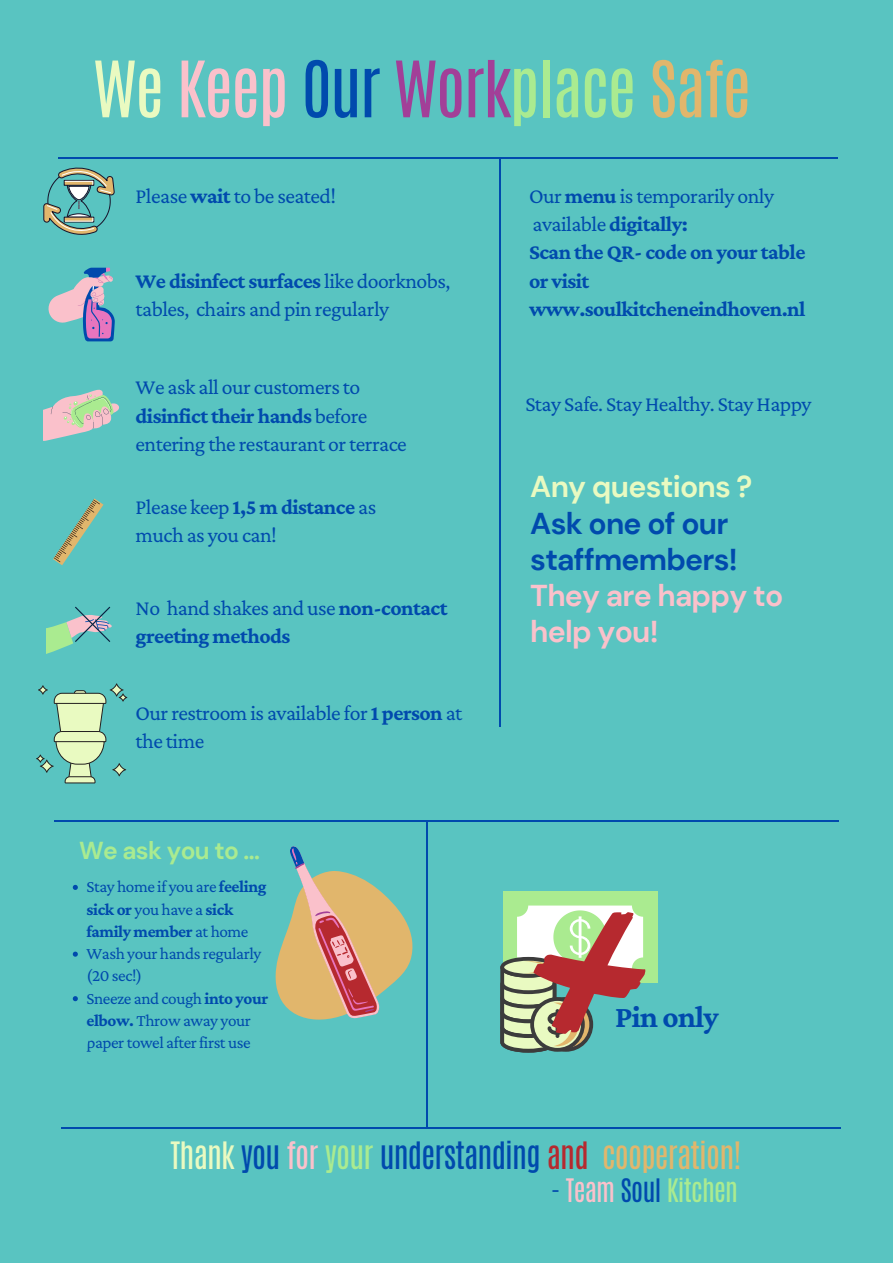
<style>
.page{position:relative;width:893px;height:1263px;background:#59c4c1}
.page>*{position:absolute;margin:0;border:0;box-sizing:border-box;transform-origin:0 0}
.t1{font:66px "Antonio";letter-spacing:-.025em;color:#aaeb90}
.t2{font:31.5px "Antonio";letter-spacing:-.025em;color:#004aad}
.t3{font:700 31.2px "Crimson Pro";letter-spacing:-.025em;color:#004aad}
.t4{font:700 30.15px/36.2px "DM Sans";letter-spacing:-.025em;color:#004aad}
.t5{font:700 30.15px/36.2px "DM Sans";letter-spacing:-.025em;color:#fac1cb}
.t6{font:700 30.15px "DM Sans";letter-spacing:-.025em;color:#e9fac1}
.t7{font:27px "Antonio";letter-spacing:-.025em;color:#aaeb90}
.t8{font:700 24.45px "DM Sans";letter-spacing:-.025em;color:#aaeb90}
.t9{font:21.75px/28.1px "Crimson Pro";letter-spacing:-.025em;color:#004aad}
.t10{font:700 21.75px/28.1px "Crimson Pro";letter-spacing:-.025em;color:#004aad}
.t11{font:17.17px/22.3px "Crimson Pro";letter-spacing:-.025em;color:#004aad}
.s1{color:#e9fac1}
.s2{color:#fac1cb}
.s3{color:#004aad}
.s4{color:#a23f98}
.s5{color:#e1b66c}
.s6{font-weight:700}
.s7{font-weight:400}
.s8{color:#aaeb90}
.s9{color:#b6292f}
</style>
<div class="page">
<svg style="left:47px;top:606px;width:64px;height:48px"></svg>
<svg style="left:43px;top:390px;width:76px;height:51px"></svg>
<svg style="left:49px;top:268px;width:66px;height:73px"></svg>
<hr style="left:499px;top:158px;width:2px;height:569px;background:#004aad">
<hr style="left:426px;top:822px;width:2px;height:306px;background:#004aad">
<hr style="left:54px;top:820px;width:785px;height:2px;background:#004aad">
<svg style="left:275px;top:846px;width:138px;height:174px"></svg>
<hr style="left:58px;top:157px;width:780px;height:1px;background:#004aad">
<hr style="left:61px;top:1127px;width:779px;height:2px;background:#004aad">
<svg style="left:53px;top:498px;width:50px;height:67px"></svg>
<div style="left:503px;top:891px;width:154px;height:92px;background:#aaeb90"></div>
<svg style="left:500px;top:904px;width:158px;height:148px"></svg>
<svg style="left:73px;top:885px;width:5px;height:5px"></svg>
<svg style="left:73px;top:951px;width:5px;height:6px"></svg>
<svg style="left:73px;top:996px;width:5px;height:5px"></svg>
<svg style="left:43px;top:167px;width:72px;height:68px"></svg>
<svg style="left:36px;top:683px;width:91px;height:100px"></svg>
<h1 class="t1" style="left:93px;top:42px;width:659px"><span class="s1">We</span> <span class="s2">Keep</span> <span class="s3">Our</span> <span class="s4">Work</span>place <span class="s5">Safe</span></h1>
<p class="t9" style="left:136px;top:182px;width:202px">Please <span class="s6">wait</span> to be seated!</p>
<p class="t9" style="left:136px;top:267px;width:316px"><span class="s6">We disinfect surfaces</span> like doorknobs, tables, chairs and pin regularly</p>
<p class="t9" style="left:136px;top:373px;width:273px">We ask all our customers to <span class="s6">disinfict their hands</span> before entering the restaurant or terrace</p>
<p class="t9" style="left:136px;top:492px;width:242px">Please keep <span class="s6">1,5 m distance</span> as much as you can!</p>
<p class="t10" style="left:136px;top:593px;width:313px"><span class="s7">No hand shakes and use</span> non-contact greeting methods</p>
<p class="t9" style="left:136px;top:698px;width:328px">Our restroom is available for <span class="s6">1 person</span> at the time</p>
<p class="t8" style="left:79px;top:834px;width:182px">We ask you to ...</p>
<p class="t11" style="left:86px;top:875px;width:183px">Stay home if you are <span class="s6">feeling sick or</span> you have a <span class="s6">sick family member</span> at home<br>Wash your hands regularly (20 sec!)<br>Sneeze and cough <span class="s6">into your elbow.</span> Throw away your paper towel after first use</p>
<p class="t10" style="left:529px;top:182px;width:278px"><span class="s7">Our</span> menu <span class="s7">is temporarily only available</span> digitally:<br>Scan the QR- code on your table or visit www.soulkitcheneindhoven.nl</p>
<p class="t9" style="left:525px;top:390px;width:288px">Stay Safe. Stay Healthy. Stay Happy</p>
<h3 class="t6" style="left:530px;top:467px;width:224px">Any questions ?</h3>
<h3 class="t4" style="left:530px;top:505px;width:209px">Ask one of our staffmembers!</h3>
<h3 class="t5" style="left:530px;top:577px;width:254px">They are happy to help you!</h3>
<h3 class="t3" style="left:615px;top:999px;width:105px">Pin only</h3>
<h2 class="t2" style="left:170px;top:1132px;width:573px"><span class="s1">Thank</span> you <span class="s2">for</span> <span class="s8">your</span> understanding <span class="s9">and</span> <span class="s5">cooperation!</span></h2>
<p class="t7" style="left:551px;top:1171px;width:188px"><span class="s3">-</span> <span class="s2">Team</span> <span class="s3">Soul</span> Kitchen</p>
</div>
